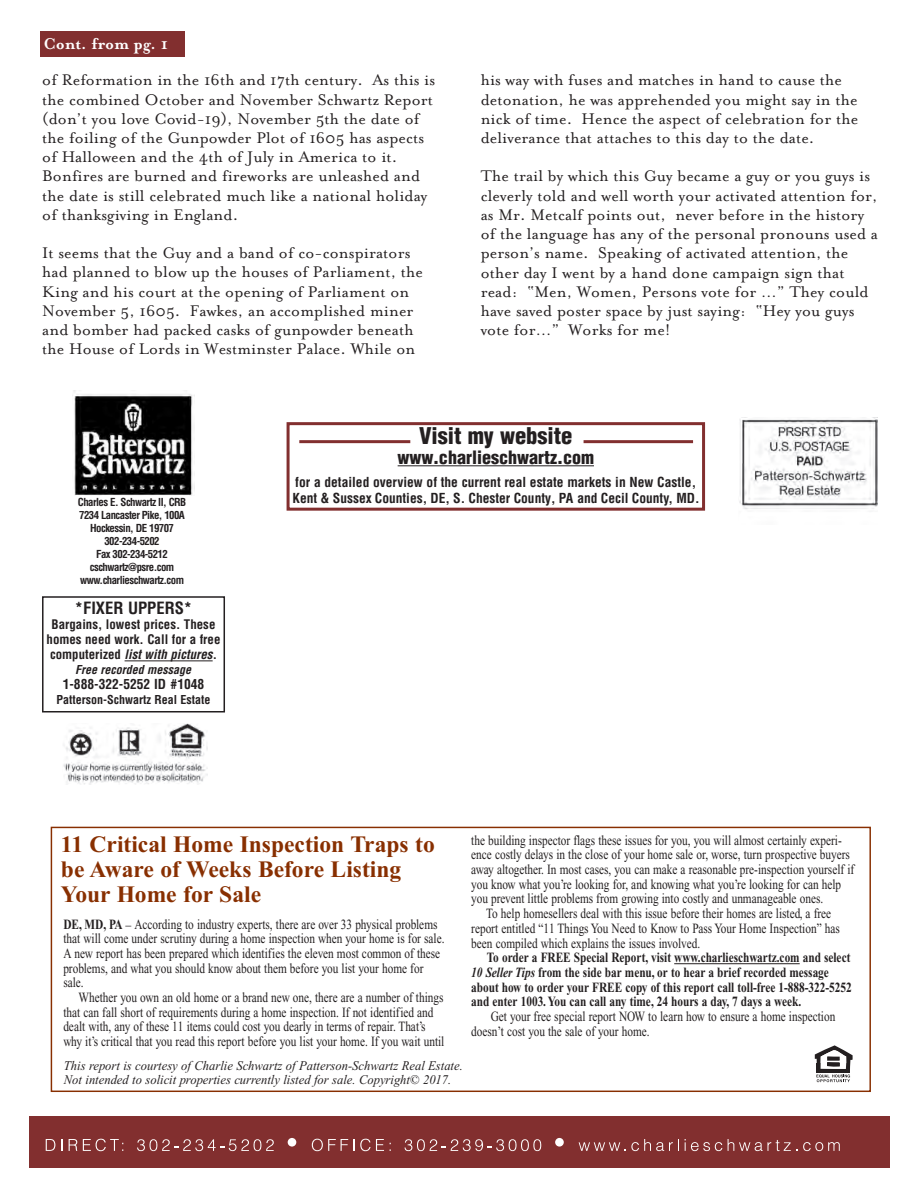
<style>
.page{position:relative;width:918px;height:1188px;background:#fff}
.page>*{position:absolute;margin:0;border:0;box-sizing:border-box;transform-origin:0 0}
.t1{font:700 23.55px/25px "Times New Roman";color:#882f01}
.t2{font:900 condensed 22.5px "Helvetica";color:#231f20}
.t3{font:900 condensed 18px "Helvetica";color:#231f20}
.t4{font:700 18px "Mrs Eaves";color:#fff}
.t5{font:17.7px/19.2px "Mrs Eaves Roman";letter-spacing:.005em;color:#231f20}
.t6{font:700 condensed 16.5px "Helvetica";color:#231f20}
.t7{font:14.1px/14.7px "Times New Roman";color:#231f20;scale:.8 1}
.t8{font:700 14.1px/14.7px "Times New Roman";color:#231f20;scale:.8 1}
.t9{font:700 condensed 13.5px/16.2px "Helvetica";color:#231f20}
.t10{font:italic 13.2px/14.1px "Times New Roman";color:#231f20;scale:.95 1}
.t11{font:700 condensed 12.9px/15px "Helvetica";color:#231f20;text-align:center}
.t12{font:700 condensed 12px "Helvetica";color:#231f20}
.t13{font:italic 700 condensed 12px "Helvetica";color:#231f20}
.t14{font:700 condensed 10.8px/12.9px "Helvetica";letter-spacing:-.05em;color:#231f20;text-align:center}
.s1{font-style:italic}
.s2{font-weight:700}
.s3{font-family:"Mrs Eaves Roman"}
</style>
<div class="page">
<div style="left:42px;top:596px;width:183px;height:116px;border:2px solid #231f20"></div>
<hr style="left:125px;top:661px;width:88px;height:1px;background:#231f20">
<img style="left:739px;top:418px;width:139px;height:91px">
<img style="left:63px;top:723px;width:145px;height:61px">
<div style="left:287px;top:422px;width:418px;height:89px;border:3px solid #822f2f"></div>
<hr style="left:398px;top:465px;width:196px;height:1px;background:#231f20">
<hr style="left:299px;top:440px;width:111px;height:3px;background:#822f2f">
<hr style="left:584px;top:440px;width:109px;height:3px;background:#822f2f">
<div style="left:40px;top:31px;width:144px;height:26px;background:#822f2f"></div>
<div style="left:29px;top:1116px;width:861px;height:52px;background:#822f2f"></div>
<svg style="left:46px;top:1139px;width:9px;height:12px"></svg>
<svg style="left:61px;top:1139px;width:1px;height:12px"></svg>
<svg style="left:69px;top:1139px;width:8px;height:12px"></svg>
<svg style="left:83px;top:1139px;width:40px;height:12px"></svg>
<svg style="left:137px;top:1139px;width:137px;height:12px"></svg>
<div style="left:288px;top:1138px;width:8px;height:9px;background:#fff;border-radius:50%"></div>
<svg style="left:312px;top:1139px;width:72px;height:12px"></svg>
<svg style="left:405px;top:1139px;width:136px;height:12px"></svg>
<div style="left:555px;top:1138px;width:9px;height:9px;background:#fff;border-radius:50%"></div>
<svg style="left:579px;top:1139px;width:100px;height:12px"></svg>
<svg style="left:685px;top:1139px;width:37px;height:12px"></svg>
<svg style="left:728px;top:1139px;width:69px;height:12px"></svg>
<svg style="left:803px;top:1142px;width:37px;height:9px"></svg>
<img style="left:72px;top:391px;width:121px;height:104px">
<svg style="left:815px;top:1045px;width:38px;height:37px"></svg>
<hr style="left:674px;top:963px;width:126px;height:1px;background:#231f20">
<p class="t4" style="left:44px;top:32px;width:126px">Cont. from pg. 1</p>
<p class="t5" style="left:42px;top:73px;width:394px">of Reformation in the 16th and 17th century. As this is the combined October and November Schwartz Report (don’t you love Covid-19), November 5th the date of the foiling of the Gunpowder Plot of 1605 has aspects of Halloween and the 4th of July in America to it.<br>Bonfires are burned and fireworks are unleashed and the date is still celebrated much like a national holiday of thanksgiving in England.</p>
<p class="t5" style="left:42px;top:246px;width:382px">It seems that the Guy and a band of co-conspirators had planned to blow up the houses of Parliament, the King and his court at the opening of Parliament on November 5, 1605. Fawkes, an accomplished miner and bomber had packed casks of gunpowder beneath the House of Lords in Westminster Palace. While on</p>
<p class="t5" style="left:481px;top:73px;width:379px">his way with fuses and matches in hand to cause the detonation, he was apprehended you might say in the nick of time. Hence the aspect of celebration for the deliverance that attaches to this day to the date.</p>
<p class="t5" style="left:481px;top:169px;width:399px">The trail by which this Guy became a guy or you guys is cleverly told and well worth your activated attention for, as Mr. Metcalf points out, never before in the history of the language has any of the personal pronouns used a person’s name. Speaking of activated attention, the other day I went by a hand done campaign sign that read: “Men, Women, Persons vote for …” They could have saved poster space by just saying: “Hey you guys vote for…” Works for me!</p>
<p class="t14" style="left:78px;top:496px;width:110px">Charles E. Schwartz II, CRB<br>7234 Lancaster Pike, 100A<br>Hockessin, DE 19707<br>302-234-5202<br>Fax 302-234-5212 cschwartz@psre.com www.charlieschwartz.com</p>
<p class="t6" style="left:75px;top:602px;width:119px">*FIXER UPPERS*</p>
<p class="t11" style="left:47px;top:618px;width:175px">Bargains, lowest prices. These homes need work. Call for a free computerized <span class="s1">list with pictures</span>.</p>
<p class="t13" style="left:75px;top:665px;width:117px">Free recorded message</p>
<p class="t9" style="left:63px;top:678px;width:143px">1-888-322-5252 ID #1048</p>
<p class="t12" style="left:57px;top:695px;width:155px">Patterson-Schwartz Real Estate</p>
<h2 class="t2" style="left:419px;top:427px;width:155px">Visit my website</h2>
<p class="t3" style="left:398px;top:450px;width:198px">www.charlieschwartz.com</p>
<p class="t9" style="left:293px;top:475px;width:409px">for a detailed overview of the current real estate markets in New Castle,<br>Kent &amp; Sussex Counties, DE, S. Chester County, PA and Cecil County, MD.</p>
<h1 class="t1" style="left:61px;top:834px;width:375px">11 Critical Home Inspection Traps to be Aware of Weeks Before Listing<br>Your Home for Sale</h1>
<p class="t7" style="left:63px;top:918px;width:478px"><span class="s2">DE, MD, PA</span> <span class="s3">–</span> According to industry experts, there are over 33 physical problems that will come under scrutiny during a home inspection when your home is for sale.<br>A new report has been prepared which identifies the eleven most common of these problems, and what you should know about them before you list your home for sale.</p>
<p class="t7" style="left:63px;top:991px;width:478px;text-indent:15px">Whether you own an old home or a brand new one, there are a number of things that can fall short of requirements during a home inspection. If not identified and dealt with, any of these 11 items could cost you dearly in terms of repair. That’s why it’s critical that you read this report before you list your home. If you wait until</p>
<p class="t10" style="left:64px;top:1060px;width:421px">This report is courtesy of Charlie Schwartz of Patterson-Schwartz Real Estate.<br>Not intended to solicit properties currently listed for sale. Copyright© 2017.</p>
<p class="t7" style="left:471px;top:834px;width:465px">the building inspector flags these issues for you, you will almost certainly experi-</p>
<p class="t7" style="left:471px;top:849px;width:475px">ence costly delays in the close of your home sale or, worse, turn prospective buyers</p>
<p class="t7" style="left:471px;top:863px;width:480px">away altogether. In most cases, you can make a reasonable pre-inspection yourself if</p>
<p class="t7" style="left:471px;top:878px;width:464px">you know what you’re looking for, and knowing what you’re looking for can help</p>
<p class="t7" style="left:471px;top:893px;width:442px">you prevent little problems from growing into costly and unmanageable ones.</p>
<p class="t7" style="left:486px;top:907px;width:433px">To help homesellers deal with this issue before their homes are listed, a free</p>
<p class="t7" style="left:471px;top:922px;width:462px">report entitled “11 Things You Need to Know to Pass Your Home Inspection” has</p>
<p class="t7" style="left:471px;top:937px;width:288px">been compiled which explains the issues involved.</p>
<p class="t8" style="left:471px;top:952px;width:477px;text-indent:16px">To order a FREE Special Report, visit www.charlieschwartz.com and select <span class="s1">10 Seller Tips</span> from the side bar menu, or to hear a brief recorded message about how to order your FREE copy of this report call toll-free 1-888-322-5252 and enter 1003. You can call any time, 24 hours a day, 7 days a week.</p>
<p class="t7" style="left:471px;top:1010px;width:457px;text-indent:19px">Get your free special report NOW to learn how to ensure a home inspection doesn’t cost you the sale of your home.</p>
</div>
